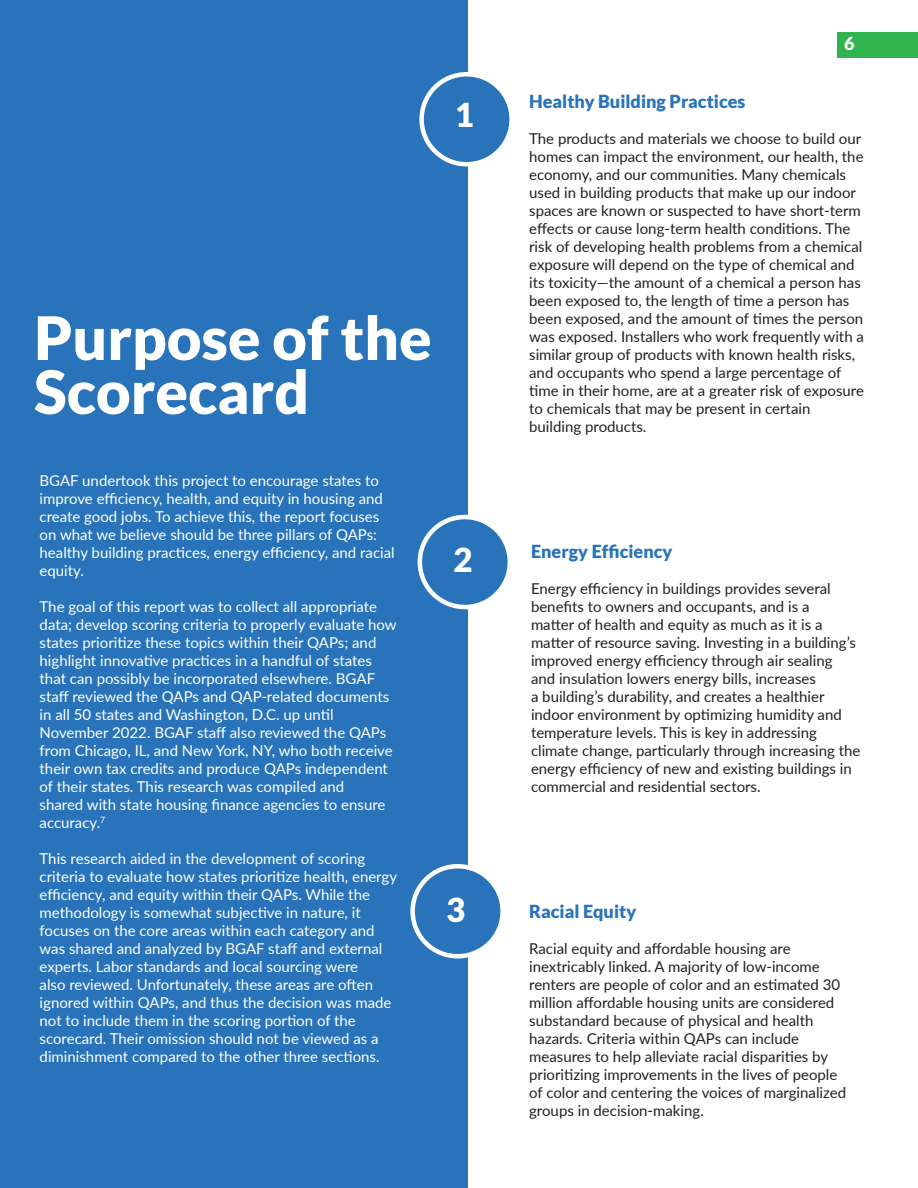
<style>
.page{position:relative;width:918px;height:1188px;background:#fff}
.page>*{position:absolute;margin:0;border:0;box-sizing:border-box;transform-origin:0 0}
.t1{font:900 60px/54px "Lato";color:#fff}
.Paragraph_Style_1{font:900 33px "Lato";color:#fff}
.t2{font:900 18px "Lato";color:#2873ba}
.dont_align{font:900 18px "Lato";color:#fff}
.t3{font:15px/18px "Lato";color:#231f20}
.t4{font:15px/18px "Lato";color:#fff}
</style>
<div class="page">
<div style="left:837px;top:32px;width:81px;height:26px;background:#30b44d"></div>
<div style="left:0;top:0;width:468px;height:1188px;background:#2873ba"></div>
<div style="left:422px;top:74px;width:90px;height:90px;background:#2873ba;border-radius:50%"></div>
<div style="left:419px;top:72px;width:95px;height:94px;border:4px solid #fff;border-radius:50%"></div>
<div style="left:420px;top:517px;width:90px;height:90px;background:#2873ba;border-radius:50%"></div>
<div style="left:418px;top:515px;width:94px;height:94px;border:4px solid #fff;border-radius:50%"></div>
<div style="left:413px;top:866px;width:90px;height:90px;background:#2873ba;border-radius:50%"></div>
<div style="left:410px;top:864px;width:95px;height:94px;border:4px solid #fff;border-radius:50%"></div>
<p class="Paragraph_Style_1" style="left:455px;top:96px;width:21px">1</p>
<p class="t1" style="left:34px;top:310px;width:399px">Purpose of the<br>Scorecard</p>
<p class="t4" style="left:40px;top:471px;width:357px">BGAF undertook this project to encourage states to improve efficiency, health, and equity in housing and create good jobs. To achieve this, the report focuses on what we believe should be three pillars of QAPs: healthy building practices, energy efficiency, and racial equity.</p>
<p class="t4" style="left:40px;top:597px;width:359px">The goal of this report was to collect all appropriate data; develop scoring criteria to properly evaluate how states prioritize these topics within their QAPs; and highlight innovative practices in a handful of states that can possibly be incorporated elsewhere. BGAF staff reviewed the QAPs and QAP-related documents in all 50 states and Washington, D.C. up until November 2022. BGAF staff also reviewed the QAPs from Chicago, IL, and New York, NY, who both receive their own tax credits and produce QAPs independent of their states. This research was compiled and<br>shared with state housing finance agencies to ensure accuracy.<sup>7</sup></p>
<p class="t4" style="left:40px;top:849px;width:359px">This research aided in the development of scoring criteria to evaluate how states prioritize health, energy efficiency, and equity within their QAPs. While the methodology is somewhat subjective in nature, it focuses on the core areas within each category and was shared and analyzed by BGAF staff and external experts. Labor standards and local sourcing were<br>also reviewed. Unfortunately, these areas are often ignored within QAPs, and thus the decision was made not to include them in the scoring portion of the scorecard. Their omission should not be viewed as a diminishment compared to the other three sections.</p>
<p class="Paragraph_Style_1" style="left:453px;top:541px;width:21px">2</p>
<p class="Paragraph_Style_1" style="left:446px;top:890px;width:21px">3</p>
<p class="dont_align" style="left:844px;top:33px;width:12px">6</p>
<p class="t2" style="left:529px;top:91px;width:218px">Healthy Building Practices</p>
<p class="t3" style="left:529px;top:129px;width:336px">The products and materials we choose to build our homes can impact the environment, our health, the economy, and our communities. Many chemicals used in building products that make up our indoor spaces are known or suspected to have short-term effects or cause long-term health conditions. The risk of developing health problems from a chemical exposure will depend on the type of chemical and its toxicity—the amount of a chemical a person has been exposed to, the length of time a person has been exposed, and the amount of times the person was exposed. Installers who work frequently with a similar group of products with known health risks, and occupants who spend a large percentage of time in their home, are at a greater risk of exposure to chemicals that may be present in certain building products.</p>
<p class="t2" style="left:531px;top:541px;width:143px">Energy Efficiency</p>
<p class="t3" style="left:531px;top:579px;width:331px">Energy efficiency in buildings provides several benefits to owners and occupants, and is a<br>matter of health and equity as much as it is a matter of resource saving. Investing in a building’s improved energy efficiency through air sealing and insulation lowers energy bills, increases<br>a building’s durability, and creates a healthier indoor environment by optimizing humidity and temperature levels. This is key in addressing climate change, particularly through increasing the energy efficiency of new and existing buildings in commercial and residential sectors.</p>
<p class="t2" style="left:529px;top:901px;width:109px">Racial Equity</p>
<p class="t3" style="left:529px;top:939px;width:318px">Racial equity and affordable housing are inextricably linked. A majority of low-income renters are people of color and an estimated 30 million affordable housing units are considered substandard because of physical and health hazards. Criteria within QAPs can include measures to help alleviate racial disparities by prioritizing improvements in the lives of people of color and centering the voices of marginalized groups in decision-making.</p>
</div>
